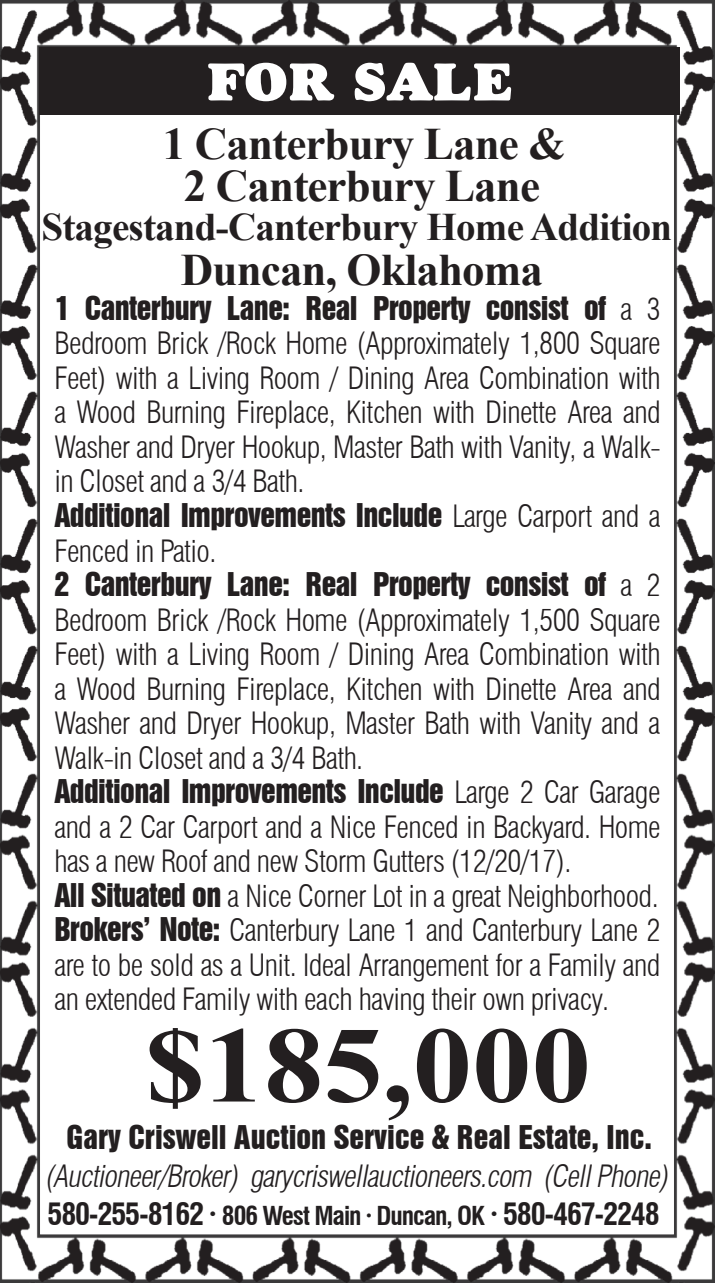
<style>
.page{position:relative;width:715px;height:1283px;background:#fff}
.page>*{position:absolute;margin:0;border:0;box-sizing:border-box;transform-origin:0 0}
.t1{font:700 108px "Times New Roman";color:#231f20;scale:1.1 1}
.t2{font:54px "Goudy Std Heavyface";color:#fff;scale:1.08 1}
.t3{font:700 45px/42px "Times New Roman";letter-spacing:-.02em;color:#231f20;text-align:center}
.t4{font:700 39px "Times New Roman";letter-spacing:-.02em;color:#231f20}
.t5{font:300 condensed 30px/34.5px "Swiss 721 BT";letter-spacing:-.02em;color:#231f20;text-align:justify}
.t6{font:italic 300 condensed 30px "Swiss 721 BT";color:#231f20}
.t7{font:700 condensed 30px "Swiss 721 BT";letter-spacing:-.04em;color:#231f20}
.t8{font:30px "Swiss 921 BT Regular A";color:#231f20}
.s1{font-family:"Swiss 921 BT Regular A";font-weight:400;font-stretch:normal}
.s2{font-size:25.5px}
</style>
<div class="page">
<img style="left:0;top:0;width:713px;height:1282px">
<div style="left:40px;top:47px;width:639px;height:68px;background:#231f20"></div>
<p class="t2" style="left:206px;top:49px;width:285px">FOR SALE</p>
<p class="t3" style="left:163px;top:122px;width:404px">1 Canterbury Lane &amp;<br>2 Canterbury Lane</p>
<p class="t4" style="left:41px;top:200px;width:632px">Stagestand-Canterbury Home Addition</p>
<p class="t3" style="left:181px;top:248px;width:363px">Duncan, Oklahoma</p>
<p class="t5" style="left:54px;top:292px;width:607px"><span class="s1">1 Canterbury Lane: Real Property consist of</span> a 3<br>Bedroom Brick /Rock Home (Approximately 1,800 Square Feet) with a Living Room / Dining Area Combination with a Wood Burning Fireplace, Kitchen with Dinette Area and Washer and Dryer Hookup, Master Bath with Vanity, a Walk&shy;in Closet and a 3/4 Bath.</p>
<p class="t5" style="left:54px;top:499px;width:607px"><span class="s1">Additional Improvements Include</span> Large Carport and a<br>Fenced in Patio.</p>
<p class="t5" style="left:54px;top:568px;width:607px"><span class="s1">2 Canterbury Lane: Real Property consist of</span> a 2<br>Bedroom Brick /Rock Home (Approximately 1,500 Square Feet) with a Living Room / Dining Area Combination with a Wood Burning Fireplace, Kitchen with Dinette Area and Washer and Dryer Hookup, Master Bath with Vanity and a Walk-in Closet and a 3/4 Bath.</p>
<p class="t5" style="left:54px;top:775px;width:607px"><span class="s1">Additional Improvements Include</span> Large 2 Car Garage and a 2 Car Carport and a Nice Fenced in Backyard. Home has a new Roof and new Storm Gutters (12/20/17).</p>
<p class="t5" style="left:54px;top:878px;width:605px"><span class="s1">All Situated on</span> a Nice Corner Lot in a great Neighborhood.</p>
<p class="t5" style="left:54px;top:913px;width:607px"><span class="s1">Brokers’ Note:</span> Canterbury Lane 1 and Canterbury Lane 2 are to be sold as a Unit. Ideal Arrangement for a Family and an extended Family with each having their own privacy.</p>
<p class="t1" style="left:145px;top:990px;width:407px">$185,000</p>
<p class="t8" style="left:67px;top:1117px;width:586px">Gary Criswell Auction Service &amp; Real Estate, Inc.</p>
<p class="t6" style="left:45px;top:1157px;width:630px">(Auctioneer/Broker) garycriswellauctioneers.com (CellPhone)</p>
<p class="t7" style="left:47px;top:1195px;width:613px">580-255-8162 · <span class="s2">806 West Main · Duncan, OK</span> · 580-467-2248</p>
</div>
